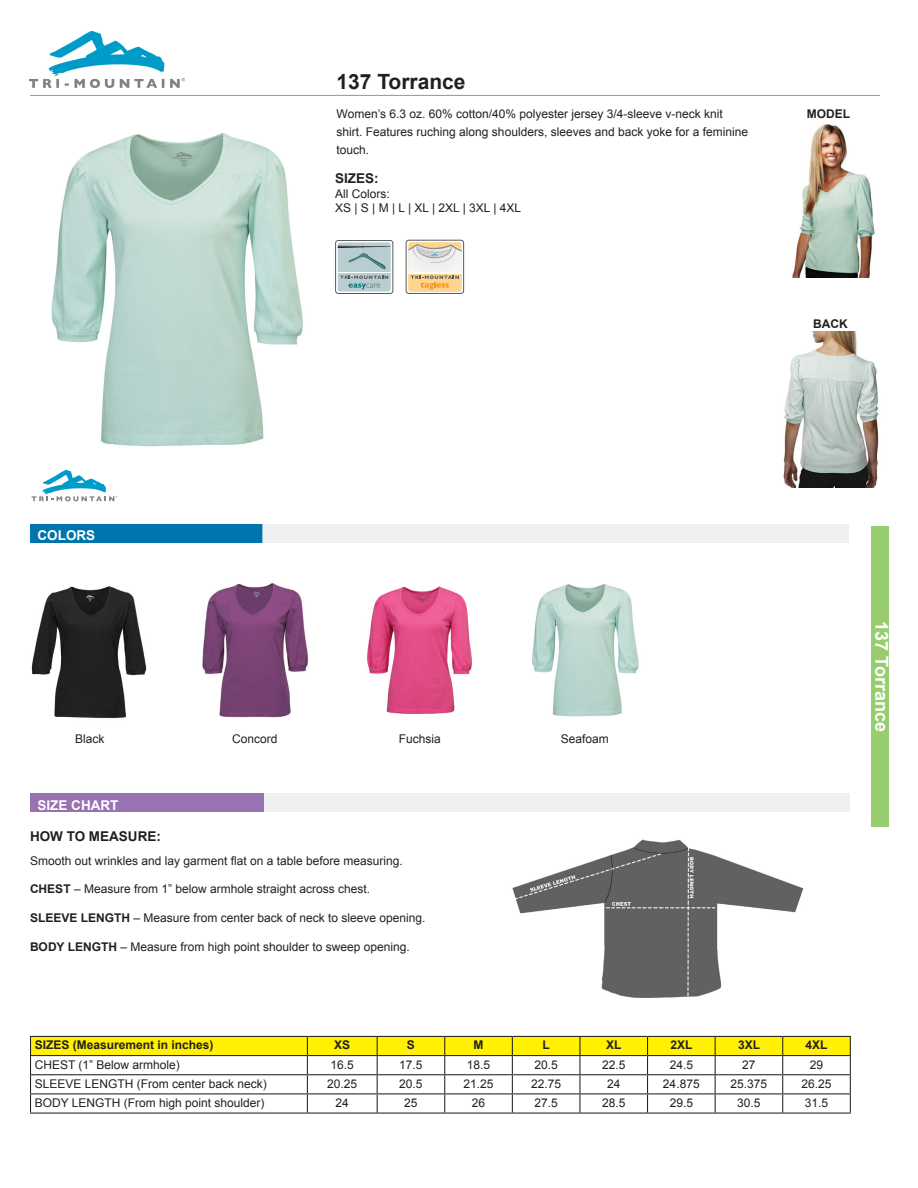
<style>
.page{position:relative;width:918px;height:1188px;background:#fff}
.page>*{position:absolute;margin:0;border:0;box-sizing:border-box;transform-origin:0 0}
.t1{font:700 21px "Arial";color:#231f20}
.t2{font:700 18px "Arial";color:#fff}
.t3{font:700 13.5px "Arial";color:#231f20}
.t4{font:700 13.5px "Arial";color:#fff}
.t5{font:12px/18px "Arial";color:#231f20}
.t6{font:700 12px "Arial";color:#231f20}
.s1{font-weight:700}
</style>
<div class="page">
<img style="left:29px;top:31px;width:155px;height:57px">
<hr style="left:30px;top:95px;width:850px;height:1px;background:#939598">
<div style="left:871px;top:526px;width:18px;height:301px;background:#97cd6e"></div>
<div style="left:30px;top:524px;width:232px;height:19px;background:#0075ad"></div>
<div style="left:262px;top:524px;width:587px;height:19px;background:#eeeff0"></div>
<div style="left:30px;top:793px;width:234px;height:18px;background:#9872b1"></div>
<div style="left:264px;top:793px;width:585px;height:18px;background:#eeeff0"></div>
<img style="left:51px;top:133px;width:252px;height:337px">
<svg style="left:32px;top:470px;width:85px;height:31px"></svg>
<svg style="left:336px;top:240px;width:57px;height:53px"></svg>
<div style="left:335px;top:240px;width:58px;height:54px;border:1px solid #57585a;border-radius:3px"></div>
<div style="left:338px;top:242px;width:53px;height:49px;background:#b8cdd1;border-radius:3px"></div>
<hr style="left:337px;top:272px;width:54px;height:1px;background:#fff">
<img style="left:338px;top:245px;width:53px;height:25px">
<svg style="left:340px;top:276px;width:48px;height:14px"></svg>
<div style="left:406px;top:240px;width:58px;height:53px;border:1px solid #57585a;border-radius:3px"></div>
<div style="left:408px;top:242px;width:53px;height:49px;background:#fed58e;border-radius:3px"></div>
<svg style="left:408px;top:244px;width:54px;height:48px"></svg>
<hr style="left:408px;top:273px;width:54px;height:1px;background:#fff">
<svg style="left:30px;top:1036px;width:821px;height:77px"></svg>
<hr style="left:30px;top:1113px;width:277px;height:1px;background:#231f20">
<hr style="left:307px;top:1113px;width:70px;height:1px;background:#231f20">
<hr style="left:377px;top:1113px;width:68px;height:1px;background:#231f20">
<hr style="left:445px;top:1113px;width:67px;height:1px;background:#231f20">
<hr style="left:512px;top:1113px;width:68px;height:1px;background:#231f20">
<hr style="left:580px;top:1113px;width:68px;height:1px;background:#231f20">
<hr style="left:648px;top:1113px;width:67px;height:1px;background:#231f20">
<hr style="left:715px;top:1113px;width:68px;height:1px;background:#231f20">
<hr style="left:783px;top:1113px;width:68px;height:1px;background:#231f20">
<img style="left:512px;top:839px;width:292px;height:159px">
<img style="left:792px;top:124px;width:83px;height:153px">
<img style="left:783px;top:332px;width:96px;height:156px">
<img style="left:532px;top:583px;width:107px;height:134px">
<img style="left:367px;top:586px;width:105px;height:128px">
<img style="left:202px;top:583px;width:106px;height:135px">
<img style="left:31px;top:586px;width:116px;height:133px">
<p class="t1" style="left:336px;top:68px;width:131px">137 Torrance</p>
<p class="t5" style="left:337px;top:105px;width:413px">Women’s 6.3 oz. 60% cotton/40% polyester jersey 3/4-sleeve v-neck knit shirt. Features ruching along shoulders, sleeves and back yoke for a feminine touch.</p>
<p class="t3" style="left:335px;top:170px;width:45px">SIZES:</p>
<p class="t5" style="left:335px;top:185px;width:56px">All Colors:</p>
<p class="t5" style="left:335px;top:199px;width:188px">XS | S | M | L | XL | 2XL | 3XL | 4XL</p>
<p class="t6" style="left:807px;top:106px;width:45px">MODEL</p>
<p class="t6" style="left:813px;top:316px;width:36px">BACK</p>
<p class="t4" style="left:38px;top:526px;width:59px">COLORS</p>
<p class="t5" style="left:75px;top:730px;width:31px">Black</p>
<p class="t5" style="left:232px;top:730px;width:47px">Concord</p>
<p class="t5" style="left:399px;top:730px;width:44px">Fuchsia</p>
<p class="t5" style="left:561px;top:730px;width:50px">Seafoam</p>
<p class="t4" style="left:38px;top:796px;width:83px">SIZE CHART</p>
<p class="t3" style="left:30px;top:827px;width:132px">HOW TO MEASURE:</p>
<p class="t5" style="left:30px;top:852px;width:374px">Smooth out wrinkles and lay garment flat on a table before measuring.</p>
<p class="t5" style="left:30px;top:880px;width:342px"><span class="s1">CHEST</span> – Measure from 1” below armhole straight across chest.</p>
<p class="t5" style="left:30px;top:909px;width:397px"><span class="s1">SLEEVE LENGTH</span> – Measure from center back of neck to sleeve opening.</p>
<p class="t5" style="left:30px;top:938px;width:381px"><span class="s1">BODY LENGTH</span> – Measure from high point shoulder to sweep opening.</p>
<p class="t6" style="left:35px;top:1037px;width:180px">SIZES (Measurement in inches)</p>
<p class="t6" style="left:334px;top:1037px;width:18px">XS</p>
<p class="t6" style="left:407px;top:1037px;width:10px">S</p>
<p class="t6" style="left:474px;top:1037px;width:11px">M</p>
<p class="t6" style="left:543px;top:1037px;width:9px">L</p>
<p class="t6" style="left:606px;top:1037px;width:17px">XL</p>
<p class="t6" style="left:670px;top:1037px;width:24px">2XL</p>
<p class="t6" style="left:738px;top:1037px;width:24px">3XL</p>
<p class="t6" style="left:806px;top:1037px;width:24px">4XL</p>
<p class="t5" style="left:35px;top:1055px;width:147px">CHEST (1” Below armhole)</p>
<p class="t5" style="left:331px;top:1055px;width:25px">16.5</p>
<p class="t5" style="left:399px;top:1055px;width:25px">17.5</p>
<p class="t5" style="left:467px;top:1055px;width:25px">18.5</p>
<p class="t5" style="left:534px;top:1055px;width:25px">20.5</p>
<p class="t5" style="left:602px;top:1055px;width:25px">22.5</p>
<p class="t5" style="left:670px;top:1055px;width:25px">24.5</p>
<p class="t5" style="left:742px;top:1055px;width:15px">27</p>
<p class="t5" style="left:810px;top:1055px;width:15px">29</p>
<p class="t5" style="left:35px;top:1075px;width:234px">SLEEVE LENGTH (From center back neck)</p>
<p class="t5" style="left:327px;top:1075px;width:32px">20.25</p>
<p class="t5" style="left:399px;top:1075px;width:25px">20.5</p>
<p class="t5" style="left:464px;top:1075px;width:32px">21.25</p>
<p class="t5" style="left:531px;top:1075px;width:32px">22.75</p>
<p class="t5" style="left:607px;top:1075px;width:15px">24</p>
<p class="t5" style="left:663px;top:1075px;width:38px">24.875</p>
<p class="t5" style="left:731px;top:1075px;width:38px">25.375</p>
<p class="t5" style="left:802px;top:1075px;width:32px">26.25</p>
<p class="t5" style="left:35px;top:1094px;width:231px">BODY LENGTH (From high point shoulder)</p>
<p class="t5" style="left:336px;top:1094px;width:15px">24</p>
<p class="t5" style="left:404px;top:1094px;width:15px">25</p>
<p class="t5" style="left:472px;top:1094px;width:15px">26</p>
<p class="t5" style="left:534px;top:1094px;width:25px">27.5</p>
<p class="t5" style="left:602px;top:1094px;width:25px">28.5</p>
<p class="t5" style="left:670px;top:1094px;width:25px">29.5</p>
<p class="t5" style="left:737px;top:1094px;width:25px">30.5</p>
<p class="t5" style="left:805px;top:1094px;width:25px">31.5</p>
<p class="t2" style="left:894px;top:621px;width:112px;rotate:90deg">137 Torrance</p>
</div>
